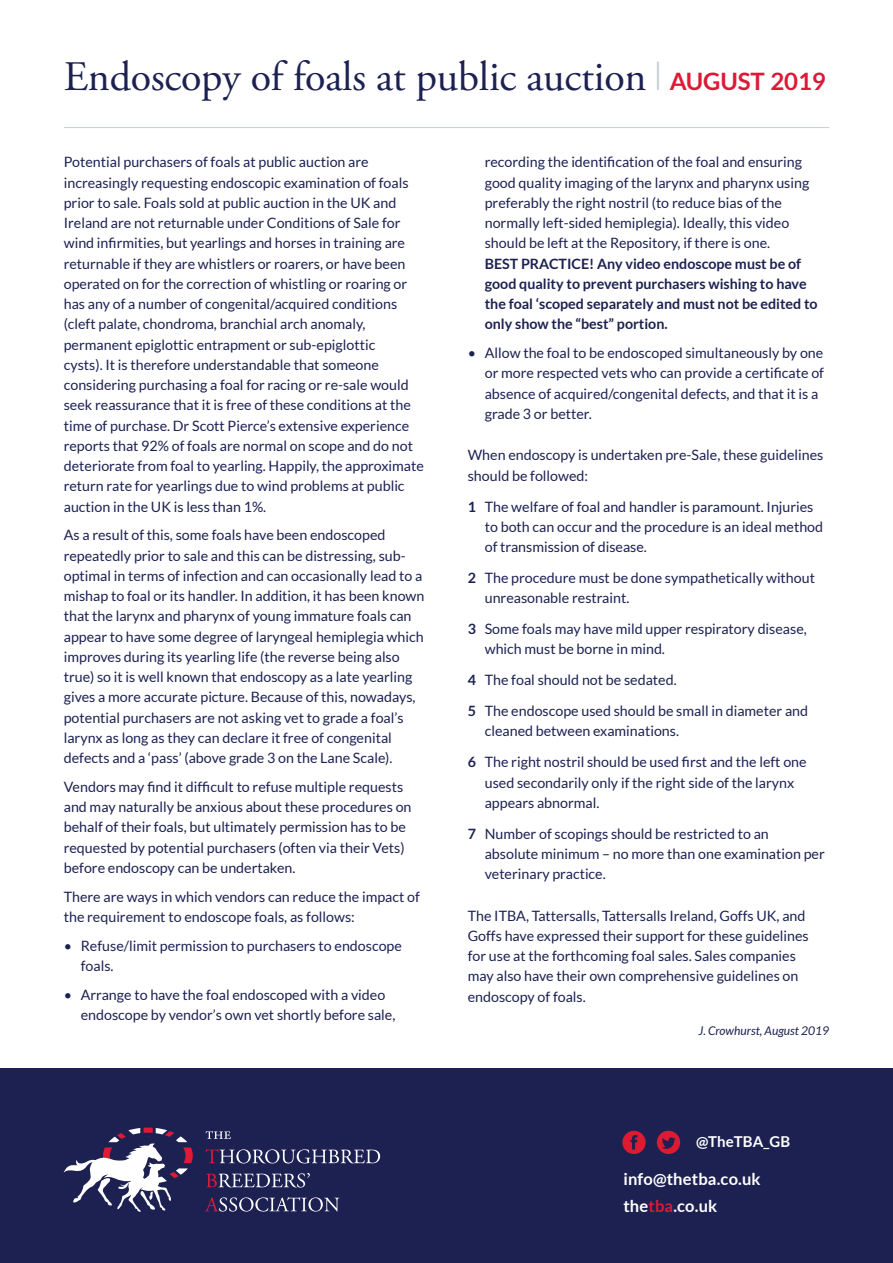
<style>
.page{position:relative;width:893px;height:1263px;background:#fff}
.page>*{position:absolute;margin:0;border:0;box-sizing:border-box;transform-origin:0 0}
.t1{font:42px "Adobe Garamond Pro";letter-spacing:-.005em;color:#1c2151}
.sub_head_2{font:700 16.5px "Lato";letter-spacing:.01em;color:#fff}
.t2{font:700 15px "Lato";letter-spacing:.01em;color:#fff}
.t3{font:14.25px/20.2px "Lato";color:#1c2151}
.t4{font:italic 12px "Lato";color:#1c2151}
.s1{font-family:"Lato";font-weight:300;font-size:39px;color:#c5ced3}
.s2{font-family:"Lato";font-weight:700;font-size:24px;color:#dc1a36}
.s3{font-weight:700}
.s4{color:#dc1a36}
</style>
<div class="page">
<div style="left:0;top:1068px;width:893px;height:195px;background:#1c2151"></div>
<svg style="left:206px;top:1131px;width:25px;height:8px"></svg>
<svg style="left:206px;top:1149px;width:174px;height:14px"></svg>
<svg style="left:206px;top:1173px;width:104px;height:14px"></svg>
<svg style="left:205px;top:1197px;width:134px;height:14px"></svg>
<svg style="left:64px;top:1127px;width:129px;height:85px"></svg>
<svg style="left:622px;top:1131px;width:24px;height:23px"></svg>
<svg style="left:657px;top:1131px;width:23px;height:23px"></svg>
<hr style="left:64px;top:127px;width:765px;height:1px;background:#c5ced3">
<p class="t1" style="left:64px;top:51px;width:763px">Endoscopy of foals at public auction <span class="s1">l</span> <span class="s2">AUGUST 2019</span></p>
<p class="t3" style="left:64px;top:152px;width:362px">Potential purchasers of foals at public auction are increasingly requesting endoscopic examination of foals prior to sale. Foals sold at public auction in the UK and Ireland are not returnable under Conditions of Sale for wind infirmities, but yearlings and horses in training are returnable if they are whistlers or roarers, or have been operated on for the correction of whistling or roaring or has any of a number of congenital/acquired conditions (cleft palate, chondroma, branchial arch anomaly, permanent epiglottic entrapment or sub-epiglottic<br>cysts). It is therefore understandable that someone considering purchasing a foal for racing or re-sale would seek reassurance that it is free of these conditions at the time of purchase. Dr Scott Pierce’s extensive experience reports that 92% of foals are normal on scope and do not deteriorate from foal to yearling. Happily, the approximate return rate for yearlings due to wind problems at public auction in the UK is less than 1%.</p>
<p class="t3" style="left:64px;top:525px;width:362px">As a result of this, some foals have been endoscoped repeatedly prior to sale and this can be distressing, sub&shy;optimal in terms of infection and can occasionally lead to a mishap to foal or its handler. In addition, it has been known that the larynx and pharynx of young immature foals can appear to have some degree of laryngeal hemiplegia which improves during its yearling life (the reverse being also true) so it is well known that endoscopy as a late yearling gives a more accurate picture. Because of this, nowadays, potential purchasers are not asking vet to grade a foal’s larynx as long as they can declare it free of congenital defects and a ‘pass’ (above grade 3 on the Lane Scale).</p>
<p class="t3" style="left:64px;top:777px;width:349px">Vendors may find it difficult to refuse multiple requests and may naturally be anxious about these procedures on behalf of their foals, but ultimately permission has to be requested by potential purchasers (often via their Vets) before endoscopy can be undertaken.</p>
<p class="t3" style="left:64px;top:886px;width:358px">There are ways in which vendors can reduce the impact of the requirement to endoscope foals, as follows:</p>
<p class="t3" style="left:81px;top:935px;width:323px;text-indent:-17px">• Refuse/limit permission to purchasers to endoscope foals.</p>
<p class="t3" style="left:81px;top:984px;width:316px;text-indent:-17px">• Arrange to have the foal endoscoped with a video endoscope by vendor’s own vet shortly before sale,</p>
<p class="t3" style="left:485px;top:152px;width:334px">recording the identification of the foal and ensuring good quality imaging of the larynx and pharynx using preferably the right nostril (to reduce bias of the normally left-sided hemiplegia). Ideally, this video should be left at the Repository, if there is one.<br><span class="s3">BEST PRACTICE! Any video endoscope must be of good quality to prevent purchasers wishing to have the foal ‘scoped separately and must not be edited to only show the “best” portion.</span></p>
<p class="t3" style="left:485px;top:343px;width:341px;text-indent:-17px">• Allow the foal to be endoscoped simultaneously by one or more respected vets who can provide a certificate of absence of acquired/congenital defects, and that it is a grade 3 or better.</p>
<p class="t3" style="left:468px;top:445px;width:357px">When endoscopy is undertaken pre-Sale, these guidelines should be followed:</p>
<p class="t3" style="left:485px;top:496px;width:340px;text-indent:-17px"><span class="s3">1</span> The welfare of foal and handler is paramount. Injuries to both can occur and the procedure is an ideal method of transmission of disease.</p>
<p class="t3" style="left:485px;top:568px;width:332px;text-indent:-17px"><span class="s3">2</span> The procedure must be done sympathetically without unreasonable restraint.</p>
<p class="t3" style="left:485px;top:619px;width:324px;text-indent:-17px"><span class="s3">3</span> Some foals may have mild upper respiratory disease, which must be borne in mind.</p>
<p class="t3" style="left:468px;top:670px;width:210px"><span class="s3">4</span> The foal should not be sedated.</p>
<p class="t3" style="left:485px;top:701px;width:325px;text-indent:-17px"><span class="s3">5</span> The endoscope used should be small in diameter and cleaned between examinations.</p>
<p class="t3" style="left:485px;top:752px;width:323px;text-indent:-17px"><span class="s3">6</span> The right nostril should be used first and the left one used secondarily only if the right side of the larynx appears abnormal.</p>
<p class="t3" style="left:485px;top:823px;width:342px;text-indent:-17px"><span class="s3">7</span> Number of scopings should be restricted to an absolute minimum – no more than one examination per veterinary practice.</p>
<p class="t3" style="left:468px;top:905px;width:342px">The ITBA, Tattersalls, Tattersalls Ireland, Goffs UK, and Goffs have expressed their support for these guidelines for use at the forthcoming foal sales. Sales companies may also have their own comprehensive guidelines on endoscopy of foals.</p>
<p class="t4" style="left:698px;top:1024px;width:132px">J. Crowhurst, August 2019</p>
<p class="t2" style="left:696px;top:1133px;width:96px">@TheTBA_GB</p>
<p class="sub_head_2" style="left:623px;top:1169px;width:139px">info@thetba.co.uk</p>
<p class="sub_head_2" style="left:623px;top:1196px;width:95px">the<span class="s4">tba</span>.co.uk</p>
</div>
